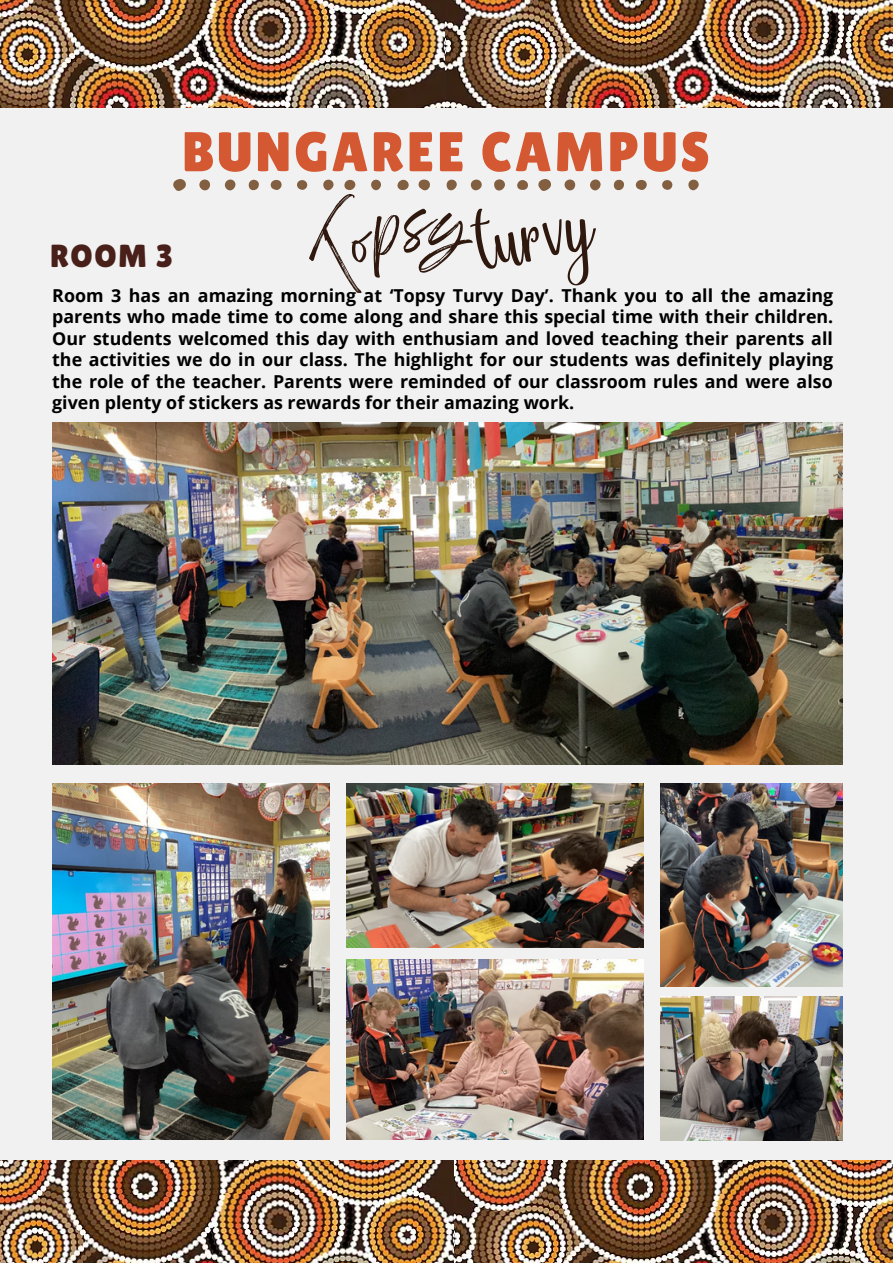
<style>
.page{position:relative;width:893px;height:1264px;background:#fff}
.page>*{position:absolute;margin:0;border:0;box-sizing:border-box;transform-origin:0 0}
.t1{font:55.8px "Lilita One";letter-spacing:.05em;color:#d45832}
.t2{font:31.8px "Lilita One";color:#491f1a}
.t3{font:700 17.85px/21.3px "Open Sans";color:#000;text-align:justify}
</style>
<div class="page">
<div style="left:0;top:0;width:892px;height:1262px;background:#f1f1f1"></div>
<img style="left:0;top:0;width:445px;height:108px">
<img style="left:445px;top:0;width:447px;height:108px">
<img style="left:0;top:1160px;width:454px;height:102px">
<img style="left:454px;top:1160px;width:438px;height:102px">
<svg style="left:173px;top:179px;width:13px;height:12px"></svg>
<div style="left:199px;top:179px;width:11px;height:11px;background:#825f40;border-radius:50%"></div>
<div style="left:225px;top:179px;width:10px;height:11px;background:#825f40;border-radius:50%"></div>
<svg style="left:270px;top:180px;width:12px;height:10px"></svg>
<div style="left:249px;top:180px;width:10px;height:10px;background:#825f40;border-radius:5px"></div>
<svg style="left:297px;top:180px;width:10px;height:10px"></svg>
<svg style="left:635px;top:180px;width:12px;height:10px"></svg>
<div style="left:688px;top:180px;width:10px;height:10px;background:#825f40;border-radius:50%"></div>
<div style="left:613px;top:180px;width:11px;height:10px;background:#825f40;border-radius:5px"></div>
<div style="left:662px;top:180px;width:10px;height:10px;background:#825f40;border-radius:50%"></div>
<img style="left:53px;top:423px;width:789px;height:341px">
<img style="left:660px;top:996px;width:182px;height:144px">
<img style="left:346px;top:783px;width:297px;height:164px">
<img style="left:346px;top:959px;width:297px;height:180px">
<img style="left:660px;top:783px;width:182px;height:203px">
<img style="left:53px;top:783px;width:276px;height:356px">
<svg style="left:299px;top:179px;width:302px;height:12px"></svg>
<p class="t1" style="left:181px;top:120px;width:530px">BUNGAREE CAMPUS</p>
<p class="t2" style="left:50px;top:237px;width:124px">ROOM 3</p>
<p class="t3" style="left:52px;top:284px;width:782px">Room 3 has an amazing morning at ‘Topsy Turvy Day’. Thank you to all the amazing parents who made time to come along and share this special time with their children.<br>Our students welcomed this day with enthusiam and loved teaching their parents all the activities we do in our class. The highlight for our students was definitely playing the role of the teacher. Parents were reminded of our classroom rules and were also given plenty of stickers as rewards for their amazing work.</p>
</div>
